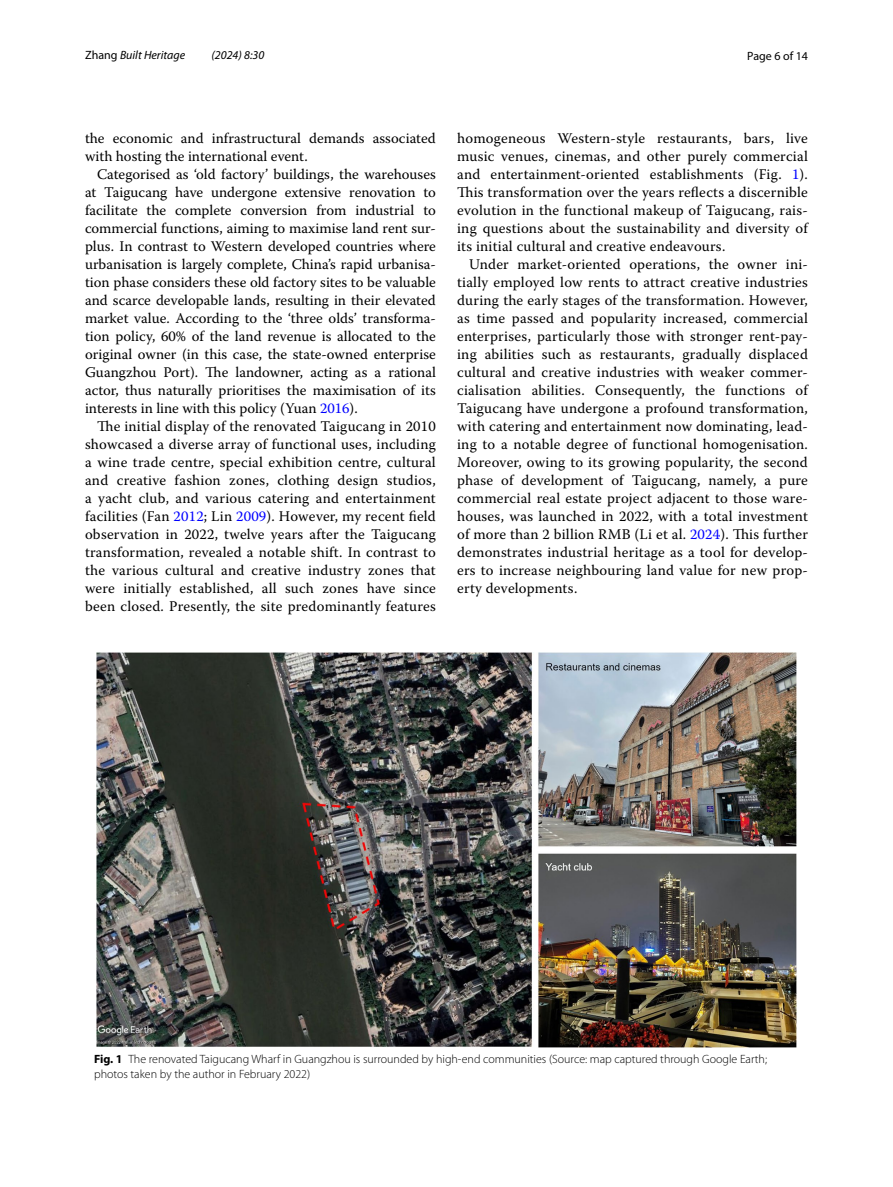
<style>
.page{position:relative;width:893px;height:1187px;background:#fff}
.page>*{position:absolute;margin:0;border:0;box-sizing:border-box;transform-origin:0 0}
.t1{font:14.7px/18px "Warnock Pro";letter-spacing:.01em;color:#000;text-align:justify}
.t2{font:300 12px/15px "Myriad Pro";color:#000}
.t3{font:italic 12px "Myriad Pro";color:#000}
.t4{font:12px "Myriad Pro";color:#000}
.s1{font-style:normal}
.s2{color:#00f}
.s3{font-weight:700}
</style>
<div class="page">
<img style="left:96px;top:652px;width:701px;height:395px">
<p class="t3" style="left:85px;top:48px;width:102px"><span class="s1">Zhang</span> Built Heritage</p>
<p class="t3" style="left:211px;top:48px;width:54px">(2024) 8:30</p>
<p class="t4" style="left:747px;top:48px;width:62px">Page 6 of 14</p>
<p class="t1" style="left:85px;top:128px;width:352px">the economic and infrastructural demands associated with hosting the international event.</p>
<p class="t1" style="left:85px;top:164px;width:352px;text-indent:12px">Categorised as ‘old factory’ buildings, the warehouses at Taigucang have undergone extensive renovation to facilitate the complete conversion from industrial to commercial functions, aiming to maximise land rent sur&shy;plus. In contrast to Western developed countries where urbanisation is largely complete, China’s rapid urbanisa&shy;tion phase considers these old factory sites to be valuable and scarce developable lands, resulting in their elevated market value. According to the ‘three olds’ transforma&shy;tion policy, 60% of the land revenue is allocated to the original owner (in this case, the state-owned enterprise Guangzhou Port). The landowner, acting as a rational actor, thus naturally prioritises the maximisation of its interests in line with this policy (Yuan <span class="s2">2016</span>).</p>
<p class="t1" style="left:85px;top:416px;width:352px;text-indent:12px">The initial display of the renovated Taigucang in 2010 showcased a diverse array of functional uses, including a wine trade centre, special exhibition centre, cultural and creative fashion zones, clothing design studios, a yacht club, and various catering and entertainment facilities (Fan <span class="s2">2012</span>; Lin <span class="s2">2009</span>). However, my recent field observation in 2022, twelve years after the Taigucang transformation, revealed a notable shift. In contrast to the various cultural and creative industry zones that were initially established, all such zones have since been closed. Presently, the site predominantly features</p>
<p class="t1" style="left:457px;top:128px;width:352px">homogeneous Western-style restaurants, bars, live music venues, cinemas, and other purely commercial and entertainment-oriented establishments (Fig. <span class="s2">1</span>).<br>This transformation over the years reflects a discernible evolution in the functional makeup of Taigucang, rais&shy;ing questions about the sustainability and diversity of its initial cultural and creative endeavours.</p>
<p class="t1" style="left:457px;top:254px;width:352px;text-indent:12px">Under market-oriented operations, the owner ini&shy;tially employed low rents to attract creative industries during the early stages of the transformation. However, as time passed and popularity increased, commercial enterprises, particularly those with stronger rent-pay&shy;ing abilities such as restaurants, gradually displaced cultural and creative industries with weaker commer&shy;cialisation abilities. Consequently, the functions of Taigucang have undergone a profound transformation, with catering and entertainment now dominating, lead&shy;ing to a notable degree of functional homogenisation.<br>Moreover, owing to its growing popularity, the second phase of development of Taigucang, namely, a pure commercial real estate project adjacent to those ware&shy;houses, was launched in 2022, with a total investment of more than 2 billion RMB (Li et al. <span class="s2">2024</span>). This further demonstrates industrial heritage as a tool for develop&shy;ers to increase neighbouring land value for new prop&shy;erty developments.</p>
<p class="t2" style="left:94px;top:1051px;width:675px"><span class="s3">Fig. 1</span> The renovated Taigucang Wharf in Guangzhou is surrounded by high-end communities (Source: map captured through Google Earth; photos taken by the author in February 2022)</p>
</div>
